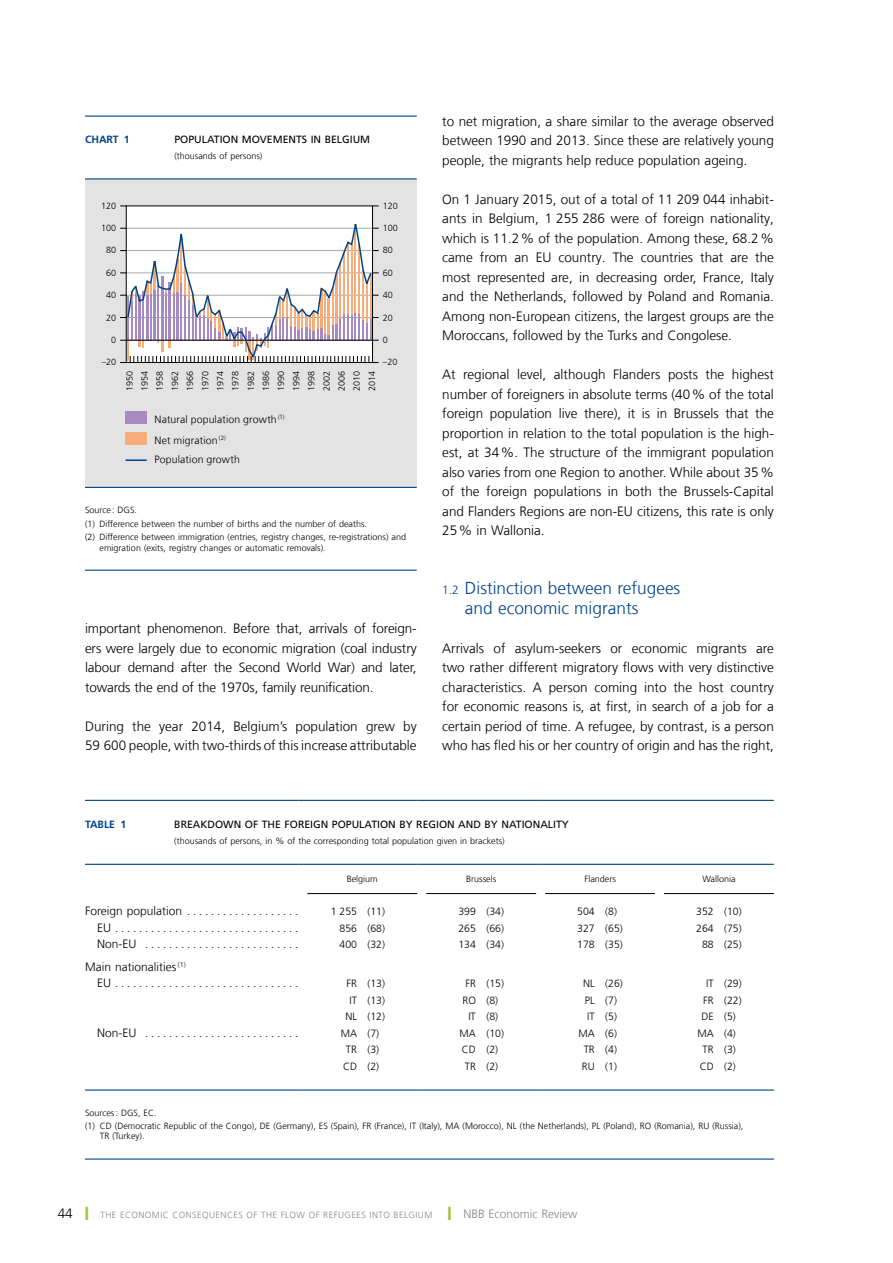
<style>
.page{position:relative;width:893px;height:1263px;background:#fff}
.page>*{position:absolute;margin:0;border:0;box-sizing:border-box;transform-origin:0 0}
.t1{font:300 17.25px/19.5px "Frutiger LT Com";color:#048}
.t2{font:300 13.5px/19.5px "Frutiger LT Com";color:#000;text-align:justify}
.t3{font:300 12px/16.5px "Frutiger LT Com";color:#000}
.t4{font:300 10.5px/21.3px "Frutiger LT Com";color:#000}
.t5{font:10.5px "Frutiger LT Com";color:#000}
.t6{font:700 10.5px "Frutiger LT Com";color:#048}
.t7{font:300 9px/15.1px "Frutiger LT Com";color:#000}
.t8{font:300 9px "Frutiger LT Com";letter-spacing:.05em;color:#878787}
.s1{font-size:12px}
.s2{font-size:13.5px;color:#000}
.s3{color:#a2c740}
</style>
<div class="page">
<hr style="left:85px;top:800px;width:213px;height:1px;background:#048">
<hr style="left:298px;top:800px;width:119px;height:1px;background:#048">
<hr style="left:417px;top:800px;width:119px;height:1px;background:#048">
<hr style="left:536px;top:800px;width:119px;height:1px;background:#048">
<hr style="left:655px;top:800px;width:119px;height:1px;background:#048">
<hr style="left:85px;top:864px;width:213px;height:1px;background:#048">
<hr style="left:298px;top:864px;width:119px;height:1px;background:#048">
<hr style="left:417px;top:864px;width:119px;height:1px;background:#048">
<hr style="left:536px;top:864px;width:119px;height:1px;background:#048">
<hr style="left:655px;top:864px;width:119px;height:1px;background:#048">
<hr style="left:85px;top:1089px;width:213px;height:1px;background:#048">
<hr style="left:298px;top:1089px;width:119px;height:1px;background:#048">
<hr style="left:417px;top:1089px;width:119px;height:1px;background:#048">
<hr style="left:536px;top:1089px;width:119px;height:1px;background:#048">
<hr style="left:655px;top:1089px;width:119px;height:1px;background:#048">
<hr style="left:85px;top:1158px;width:213px;height:1px;background:#048">
<hr style="left:298px;top:1158px;width:119px;height:1px;background:#048">
<hr style="left:417px;top:1158px;width:119px;height:1px;background:#048">
<hr style="left:536px;top:1158px;width:119px;height:1px;background:#048">
<hr style="left:655px;top:1158px;width:119px;height:1px;background:#048">
<hr style="left:307px;top:893px;width:110px;height:1px;background:#000">
<hr style="left:426px;top:893px;width:110px;height:1px;background:#000">
<hr style="left:545px;top:893px;width:110px;height:1px;background:#000">
<hr style="left:664px;top:893px;width:110px;height:1px;background:#000">
<div style="left:85px;top:179px;width:332px;height:308px;background:#e3e3e3"></div>
<hr style="left:85px;top:116px;width:332px;height:1px;background:#048">
<hr style="left:85px;top:570px;width:332px;height:1px;background:#048">
<hr style="left:85px;top:178px;width:332px;height:1px;background:#048">
<hr style="left:85px;top:487px;width:332px;height:1px;background:#048">
<div style="left:126px;top:206px;width:246px;height:156px;background:#fff"></div>
<svg style="left:120px;top:216px;width:259px;height:147px"></svg>
<div style="left:126px;top:411px;width:21px;height:13px;background:#a78ac0"></div>
<div style="left:126px;top:433px;width:21px;height:12px;background:#f7ad79"></div>
<hr style="left:126px;top:459px;width:21px;height:2px;background:#048">
<div style="left:126px;top:206px;width:247px;height:157px;border:1px solid #000"></div>
<p class="t6" style="left:85px;top:133px;width:46px">CHART 1</p>
<p class="t5" style="left:174px;top:133px;width:197px">POPULATION MOVEMENTS IN BELGIUM</p>
<p class="t7" style="left:174px;top:149px;width:90px">(thousands of persons)</p>
<p class="t7" style="left:101px;top:198px;width:17px">120</p>
<p class="t7" style="left:383px;top:198px;width:17px">120</p>
<p class="t7" style="left:101px;top:220px;width:17px">100</p>
<p class="t7" style="left:383px;top:220px;width:17px">100</p>
<p class="t7" style="left:106px;top:243px;width:12px">80</p>
<p class="t7" style="left:383px;top:243px;width:12px">80</p>
<p class="t7" style="left:106px;top:265px;width:12px">60</p>
<p class="t7" style="left:383px;top:265px;width:12px">60</p>
<p class="t7" style="left:106px;top:288px;width:12px">40</p>
<p class="t7" style="left:383px;top:288px;width:12px">40</p>
<p class="t7" style="left:106px;top:310px;width:12px">20</p>
<p class="t7" style="left:383px;top:310px;width:12px">20</p>
<p class="t7" style="left:111px;top:332px;width:7px">0</p>
<p class="t7" style="left:383px;top:332px;width:7px">0</p>
<p class="t7" style="left:102px;top:355px;width:16px">–20</p>
<p class="t7" style="left:383px;top:354px;width:16px">–20</p>
<p class="t7" style="left:122px;top:391px;width:22px;text-align:justify;rotate:-90deg">1950<br>1954<br>1958<br>1962<br>1966<br>1970<br>1974<br>1978<br>1982<br>1986<br>1990<br>1994<br>1998<br>2002<br>2006<br>2010<br>2014</p>
<p class="t4" style="left:155px;top:408px;width:131px">Natural population growth <sup>(1)<br></sup>Net migration <sup>(2)</sup></p>
<p class="t4" style="left:155px;top:449px;width:87px">Population growth</p>
<p class="t7" style="left:85px;top:503px;width:323px;line-height:13.5px">Source: DGS.<br>(1) Difference between the number of births and the number of deaths.<br>(2) Difference between immigration (entries, registry changes, re-registrations) and</p>
<p class="t7" style="left:99px;top:540px;width:228px">emigration (exits, registry changes or automatic removals).</p>
<p class="t2" style="left:85px;top:618px;width:333px">important phenomenon. Before that, arrivals of foreign&shy;ers were largely due to economic migration (coal industry labour demand after the Second World War) and later, towards the end of the 1970s, family reunification.</p>
<p class="t2" style="left:85px;top:716px;width:333px">During the year 2014, Belgium’s population grew by<br>59 600 people, with two-thirds of this increase attributable</p>
<p class="t2" style="left:442px;top:111px;width:333px">to net migration, a share similar to the average observed between 1990 and 2013. Since these are relatively young people, the migrants help reduce population ageing.</p>
<p class="t2" style="left:442px;top:189px;width:333px">On 1 January 2015, out of a total of 11 209 044 inhabit&shy;ants in Belgium, 1 255 286 were of foreign nationality, which is 11.2% of the population. Among these, 68.2% came from an EU country. The countries that are the most represented are, in decreasing order, France, Italy and the Netherlands, followed by Poland and Romania.<br>Among non-European citizens, the largest groups are the Moroccans, followed by the Turks and Congolese.</p>
<p class="t2" style="left:442px;top:365px;width:333px">At regional level, although Flanders posts the highest number of foreigners in absolute terms (40% of the total foreign population live there), it is in Brussels that the proportion in relation to the total population is the high&shy;est, at 34%. The structure of the immigrant population also varies from one Region to another. While about 35% of the foreign populations in both the Brussels-Capital and Flanders Regions are non-EU citizens, this rate is only 25% in Wallonia.</p>
<p class="t1" style="left:465px;top:578px;width:217px;text-indent:-23px"><span class="s1">1.2</span> Distinction between refugees and economic migrants</p>
<p class="t2" style="left:442px;top:638px;width:333px">Arrivals of asylum-seekers or economic migrants are two rather different migratory flows with very distinctive characteristics. A person coming into the host country for economic reasons is, at first, in search of a job for a certain period of time. A refugee, by contrast, is a person who has fled his or her country of origin and has the right,</p>
<p class="t6" style="left:85px;top:818px;width:43px">TABLE 1</p>
<p class="t5" style="left:174px;top:818px;width:396px">BREAKDOWN OF THE FOREIGN POPULATION BY REGION AND BY NATIONALITY</p>
<p class="t7" style="left:174px;top:833px;width:332px">(thousands of persons, in % of the corresponding total population given in brackets)</p>
<p class="t7" style="left:347px;top:871px;width:33px">Belgium</p>
<p class="t7" style="left:466px;top:871px;width:32px">Brussels</p>
<p class="t7" style="left:584px;top:871px;width:33px">Flanders</p>
<p class="t7" style="left:702px;top:871px;width:35px">Wallonia</p>
<p class="t3" style="left:85px;top:903px;width:215px">Foreign population ...................</p>
<p class="t4" style="left:331px;top:901px;width:56px">1 255 (11)</p>
<p class="t4" style="left:458px;top:901px;width:47px">399 (34)</p>
<p class="t4" style="left:577px;top:901px;width:41px">504 (8)</p>
<p class="t4" style="left:696px;top:901px;width:47px">352 (10)</p>
<p class="t3" style="left:97px;top:919px;width:203px">EU ...............................</p>
<p class="t4" style="left:339px;top:917px;width:47px">856 (68)</p>
<p class="t4" style="left:458px;top:917px;width:47px">265 (66)</p>
<p class="t4" style="left:577px;top:917px;width:47px">327 (65)</p>
<p class="t4" style="left:696px;top:917px;width:47px">264 (75)</p>
<p class="t3" style="left:97px;top:936px;width:203px">Non‑EU ..........................</p>
<p class="t4" style="left:339px;top:934px;width:47px">400 (32)</p>
<p class="t4" style="left:458px;top:934px;width:47px">134 (34)</p>
<p class="t4" style="left:577px;top:934px;width:47px">178 (35)</p>
<p class="t4" style="left:702px;top:934px;width:41px">88 (25)</p>
<p class="t3" style="left:97px;top:958px;width:203px;text-indent:-12px">Main nationalities <sup>(1)<br></sup>EU ...............................</p>
<p class="t4" style="left:346px;top:973px;width:40px">FR (13)</p>
<p class="t4" style="left:465px;top:973px;width:40px">FR (15)</p>
<p class="t4" style="left:583px;top:973px;width:41px">NL (26)</p>
<p class="t4" style="left:706px;top:973px;width:37px">IT (29)</p>
<p class="t4" style="left:349px;top:989px;width:37px">IT (13)</p>
<p class="t4" style="left:462px;top:989px;width:37px">RO (8)</p>
<p class="t4" style="left:585px;top:989px;width:34px">PL (7)</p>
<p class="t4" style="left:703px;top:989px;width:40px">FR (22)</p>
<p class="t4" style="left:345px;top:1006px;width:41px">NL (12)</p>
<p class="t4" style="left:468px;top:1006px;width:31px">IT (8)</p>
<p class="t4" style="left:587px;top:1006px;width:31px">IT (5)</p>
<p class="t4" style="left:701px;top:1006px;width:36px">DE (5)</p>
<p class="t3" style="left:97px;top:1024px;width:203px">Non‑EU ..........................</p>
<p class="t4" style="left:341px;top:1022px;width:40px">MA (7)</p>
<p class="t4" style="left:460px;top:1022px;width:46px">MA (10)</p>
<p class="t4" style="left:578px;top:1022px;width:40px">MA (6)</p>
<p class="t4" style="left:697px;top:1022px;width:40px">MA (4)</p>
<p class="t4" style="left:346px;top:1039px;width:35px">TR (3)</p>
<p class="t4" style="left:462px;top:1039px;width:38px">CD (2)</p>
<p class="t4" style="left:584px;top:1039px;width:35px">TR (4)</p>
<p class="t4" style="left:703px;top:1039px;width:35px">TR (3)</p>
<p class="t4" style="left:343px;top:1055px;width:38px">CD (2)</p>
<p class="t4" style="left:465px;top:1055px;width:35px">TR (2)</p>
<p class="t4" style="left:582px;top:1055px;width:37px">RU (1)</p>
<p class="t4" style="left:700px;top:1055px;width:38px">CD (2)</p>
<p class="t7" style="left:85px;top:1107px;width:660px;line-height:12.8px">Sources: DGS, EC.<br>(1) CD (Democratic Republic of the Congo), DE (Germany), ES (Spain), FR (France), IT (Italy), MA (Morocco), NL (the Netherlands), PL (Poland), RO (Romania), RU (Russia),</p>
<p class="t7" style="left:100px;top:1128px;width:46px">TR (Turkey).</p>
<p class="t8" style="left:58px;top:1209px;width:49px"><span class="s2">44</span><span class="s3">❙</span> The</p>
<p class="t8" style="left:120px;top:1209px;width:459px">economic consequences of the flow of refugees into Belgium <span class="s3">❙</span> <span class="s1">NBB Economic Review</span></p>
</div>
